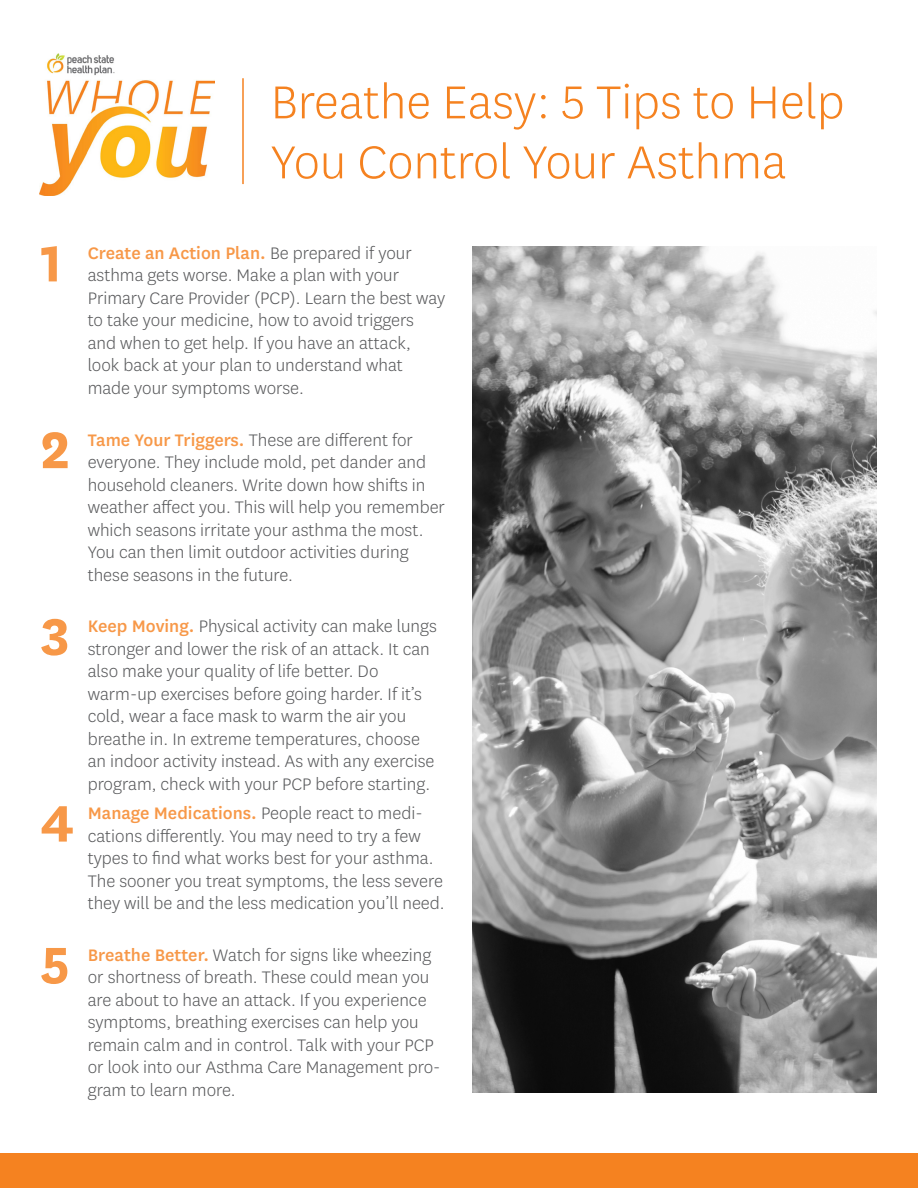
<style>
.page{position:relative;width:918px;height:1188px;background:#fff}
.page>*{position:absolute;margin:0;border:0;box-sizing:border-box;transform-origin:0 0}
.t1{font:700 60px "Centene Sans";color:#f79848}
.t2{font:300 54px/60px "Centene Sans";color:#f58220}
.t3{font:300 19.5px/22.5px "Centene Sans";color:#57585a}
.s1{font-weight:500;color:#f79848}
</style>
<div class="page">
<div style="left:0;top:1153px;width:918px;height:35px;background:#f58220"></div>
<hr style="left:242px;top:78px;width:2px;height:106px;background:#f58220">
<img style="left:40px;top:54px;width:174px;height:142px">
<img style="left:472px;top:247px;width:405px;height:846px">
<h2 class="t2" style="left:271px;top:70px;width:575px">Breathe Easy: 5 Tips to Help<br>You Control Your Asthma</h2>
<p class="t1" style="left:40px;top:221px;width:23px">1</p>
<p class="t3" style="left:88px;top:241px;width:359px"><span class="s1">Create an Action Plan.</span> Be prepared if your asthma gets worse. Make a plan with your Primary Care Provider (PCP). Learn the best way to take your medicine, how to avoid triggers and when to get help. If you have an attack, look back at your plan to understand what made your symptoms worse.</p>
<p class="t1" style="left:40px;top:407px;width:31px">2</p>
<p class="t3" style="left:88px;top:428px;width:359px"><span class="s1">Tame Your Triggers.</span> These are different for everyone. They include mold, pet dander and household cleaners. Write down how shifts in weather affect you. This will help you remember which seasons irritate your asthma the most.<br>You can then limit outdoor activities during these seasons in the future.</p>
<p class="t1" style="left:40px;top:594px;width:31px">3</p>
<p class="t3" style="left:88px;top:615px;width:351px"><span class="s1">Keep Moving.</span> Physical activity can make lungs stronger and lower the risk of an attack. It can also make your quality of life better. Do warm-up exercises before going harder. If it’s cold, wear a face mask to warm the air you breathe in. In extreme temperatures, choose an indoor activity instead. As with any exercise program, check with your PCP before starting.</p>
<p class="t1" style="left:40px;top:781px;width:35px">4</p>
<p class="t3" style="left:88px;top:801px;width:358px"><span class="s1">Manage Medications.</span> People react to medi&shy;cations differently. You may need to try a few types to find what works best for your asthma.<br>The sooner you treat symptoms, the less severe they will be and the less medication you’ll need.</p>
<p class="t1" style="left:40px;top:922px;width:31px">5</p>
<p class="t3" style="left:88px;top:943px;width:353px"><span class="s1">Breathe Better.</span> Watch for signs like wheezing or shortness of breath. These could mean you are about to have an attack. If you experience symptoms, breathing exercises can help you remain calm and in control. Talk with your PCP or look into our Asthma Care Management pro&shy;gram to learn more.</p>
</div>
